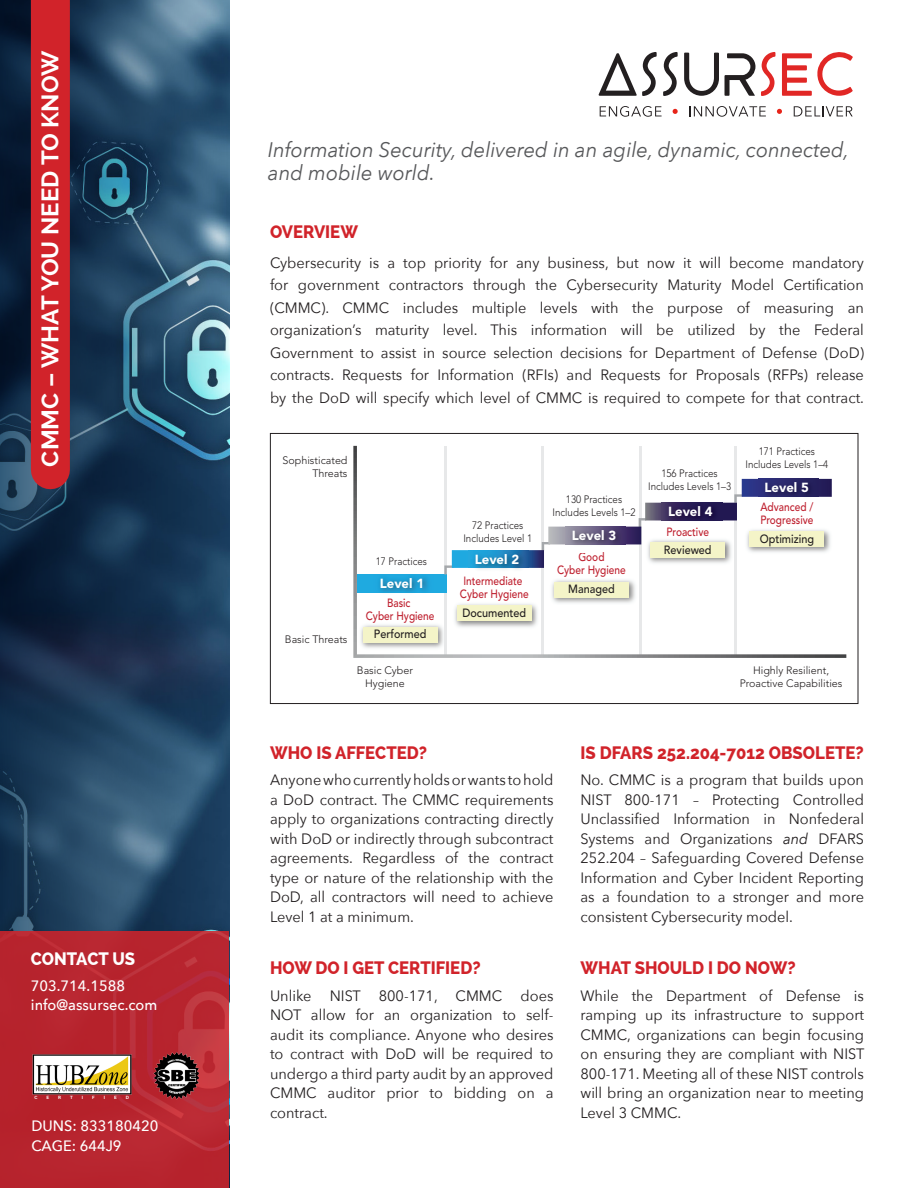
<style>
.page{position:relative;width:918px;height:1188px;background:#fff}
.page>*{position:absolute;margin:0;border:0;box-sizing:border-box;transform-origin:0 0}
.t1{font:700 24px "Raleway";color:#fff}
.t2{font:italic 21px/22.5px "Avenir Next";color:#57585a}
.Head_1{font:800 18px "Raleway";color:#d1232a;scale:.93 1}
.Head_1-2{font:800 18px "Raleway";color:#fff;scale:.93 1}
.Body_Text{font:15px/19.5px "Avenir Next";color:#231f20;text-align:justify}
.Body_Text-2{font:500 15px "Avenir Next";color:#fff}
.t3{font:900 13.05px "Avenir";color:#fff}
.t4{font:500 12px/13px "Avenir";color:#be1f2e;scale:.85 1}
.t5{font:500 12px/18.3px "Avenir";color:#211d1e;scale:.91 1}
.t6{font:300 10.8px/13px "Avenir";color:#211d1e;text-align:center;scale:.91 1}
.t7{font:300 10.8px/13px "Avenir";color:#211d1e;text-align:center}
.t8{font:700 4.5px "Raleway";color:#fff}
.s1{color:#be1f2e}
.s2{font-style:italic}
</style>
<div class="page">
<svg style="left:0;top:0;width:230px;height:932px;background:#23425f"></svg>
<svg style="left:599px;top:52px;width:58px;height:44px"></svg>
<svg style="left:663px;top:52px;width:15px;height:44px"></svg>
<svg style="left:684px;top:53px;width:35px;height:43px"></svg>
<svg style="left:725px;top:53px;width:30px;height:43px"></svg>
<svg style="left:761px;top:52px;width:14px;height:44px"></svg>
<svg style="left:782px;top:52px;width:71px;height:44px"></svg>
<svg style="left:600px;top:106px;width:62px;height:11px"></svg>
<svg style="left:673px;top:109px;width:5px;height:5px"></svg>
<svg style="left:689px;top:106px;width:77px;height:11px"></svg>
<svg style="left:777px;top:109px;width:5px;height:5px"></svg>
<svg style="left:794px;top:106px;width:59px;height:10px"></svg>
<div style="left:31px;top:0;width:39px;height:470px;background:#d1232a"></div>
<svg style="left:0;top:932px;width:230px;height:256px;background:#b8262f"></svg>
<img style="left:29px;top:1050px;width:170px;height:53px">
<svg style="left:353px;top:446px;width:493px;height:212px"></svg>
<img style="left:469px;top:574px;width:60px;height:3px">
<img style="left:469px;top:576px;width:53px;height:1px">
<svg style="left:444px;top:479px;width:388px;height:95px"></svg>
<img style="left:566px;top:527px;width:60px;height:17px">
<img style="left:662px;top:498px;width:60px;height:30px">
<img style="left:667px;top:527px;width:42px;height:1px">
<img style="left:758px;top:474px;width:60px;height:30px">
<img style="left:761px;top:502px;width:52px;height:2px">
<img style="left:758px;top:479px;width:60px;height:18px">
<div style="left:270px;top:433px;width:588px;height:271px;border:1px solid #231f20"></div>
<p class="t1" style="left:36px;top:467px;width:417px;rotate:-90deg">CMMC – WHAT YOU NEED TO KNOW</p>
<p class="Head_1-2" style="left:31px;top:948px;width:114px">CONTACT US</p>
<p class="Body_Text-2" style="left:31px;top:973px;width:96px">703.714.1588</p>
<p class="Body_Text-2" style="left:31px;top:992px;width:128px">info@assursec.com</p>
<p class="t8" style="left:34px;top:1095px;width:5px">C</p>
<p class="t8" style="left:46px;top:1095px;width:4px">E</p>
<p class="t8" style="left:58px;top:1095px;width:5px">R</p>
<p class="t8" style="left:70px;top:1095px;width:4px">T</p>
<p class="t8" style="left:82px;top:1095px;width:3px">I</p>
<p class="t8" style="left:92px;top:1095px;width:4px">F</p>
<p class="t8" style="left:104px;top:1095px;width:3px">I</p>
<p class="t8" style="left:114px;top:1095px;width:4px">E</p>
<p class="t8" style="left:126px;top:1095px;width:5px">D</p>
<p class="Body_Text-2" style="left:32px;top:1113px;width:128px">DUNS: 833180420</p>
<p class="Body_Text-2" style="left:32px;top:1133px;width:92px">CAGE: 644J9</p>
<p class="t2" style="left:268px;top:138px;width:583px">Information Security, delivered in an agile, dynamic, connected, and mobile world.</p>
<p class="Head_1" style="left:270px;top:222px;width:96px">OVERVIEW</p>
<p class="Body_Text" style="left:270px;top:251px;width:596px;line-height:22.5px">Cybersecurity is a top priority for any business, but now it will become mandatory for government contractors through the Cybersecurity Maturity Model Certification (CMMC). CMMC includes multiple levels with the purpose of measuring an organization’s maturity level. This information will be utilized by the Federal Government to assist in source selection decisions for Department of Defense (DoD) contracts. Requests for Information (RFIs) and Requests for Proposals (RFPs) release by the DoD will specify which level of CMMC is required to compete for that contract.</p>
<p class="t7" style="left:283px;top:454px;width:67px;text-align:right">Sophisticated<br>Threats</p>
<p class="t7" style="left:285px;top:633px;width:64px">Basic Threats</p>
<p class="t6" style="left:376px;top:555px;width:58px">17 Practices</p>
<p class="t6" style="left:463px;top:519px;width:77px">72 Practices<br>Includes Level 1</p>
<p class="t3" style="left:475px;top:552px;width:46px">Level 2</p>
<p class="t3" style="left:380px;top:575px;width:46px">Level 1</p>
<p class="t4" style="left:499px;top:575px;width:12px">di</p>
<p class="t4" style="left:460px;top:575px;width:82px">Interme ate<br>Cyber Hygiene</p>
<p class="t4" style="left:387px;top:596px;width:23px">B i</p>
<p class="t4" style="left:366px;top:596px;width:82px;text-align:center">asc<br>Cyber Hygiene</p>
<p class="t5" style="left:462px;top:604px;width:72px">Documented</p>
<p class="t5" style="left:374px;top:625px;width:59px">Performed</p>
<p class="t7" style="left:357px;top:663px;width:58px">Basic Cyber<br>Hygiene</p>
<p class="t6" style="left:553px;top:493px;width:93px">130 Practices<br>Includes Levels 1–2</p>
<p class="t6" style="left:648px;top:466px;width:93px">156 Practices<br>Includes Levels 1–3</p>
<p class="t3" style="left:668px;top:503px;width:46px">Level 4</p>
<p class="t3" style="left:572px;top:527px;width:46px">Level 3</p>
<p class="t4" style="left:696px;top:525px;width:4px">i</p>
<p class="t4" style="left:666px;top:525px;width:52px">Proact ve</p>
<p class="t4" style="left:557px;top:551px;width:82px;text-align:center">Good<br>Cyber Hygiene</p>
<p class="t5" style="left:568px;top:580px;width:53px">Managed</p>
<p class="t5" style="left:664px;top:541px;width:54px">Reviewed</p>
<p class="t6" style="left:745px;top:445px;width:93px">171 Practices<br>Includes Levels 1–4</p>
<p class="t3" style="left:765px;top:479px;width:46px">Level 5</p>
<p class="t4" style="left:760px;top:501px;width:64px">Advanced /<br>Pro ressive</p>
<p class="t5" style="left:760px;top:511px;width:61px;text-indent:16px"><span class="s1">g<br></span>Optimizing</p>
<p class="t7" style="left:740px;top:663px;width:104px">Highly Resilient,<br>Proactive Capabilities</p>
<p class="Head_1" style="left:270px;top:742px;width:170px">WHO IS AFFECTED?</p>
<p class="Body_Text" style="left:270px;top:769px;width:285px">Anyone who currently holds or wants to hold a DoD contract. The CMMC requirements apply to organizations contracting directly with DoD or indirectly through subcontract agreements. Regardless of the contract type or nature of the relationship with the DoD, all contractors will need to achieve Level 1 at a minimum.</p>
<p class="Head_1" style="left:270px;top:958px;width:228px">HOW DO I GET CERTIFIED?</p>
<p class="Body_Text" style="left:270px;top:985px;width:285px">Unlike NIST 800-171, CMMC does NOT allow for an organization to self&shy;audit its compliance. Anyone who desires to contract with DoD will be required to undergo a third party audit by an approved CMMC auditor prior to bidding on a contract.</p>
<p class="Head_1" style="left:580px;top:742px;width:306px">IS DFARS 252.204-7012 OBSOLETE?</p>
<p class="Body_Text" style="left:580px;top:769px;width:285px">No. CMMC is a program that builds upon NIST 800-171 – Protecting Controlled Unclassified Information in Nonfederal Systems and Organizations <span class="s2">and</span> DFARS 252.204 – Safeguarding Covered Defense Information and Cyber Incident Reporting as a foundation to a stronger and more consistent Cybersecurity model.</p>
<p class="Head_1" style="left:580px;top:958px;width:233px">WHAT SHOULD I DO NOW?</p>
<p class="Body_Text" style="left:580px;top:985px;width:285px">While the Department of Defense is ramping up its infrastructure to support CMMC, organizations can begin focusing on ensuring they are compliant with NIST 800-171. Meeting all of these NIST controls will bring an organization near to meeting Level 3 CMMC.</p>
</div>
